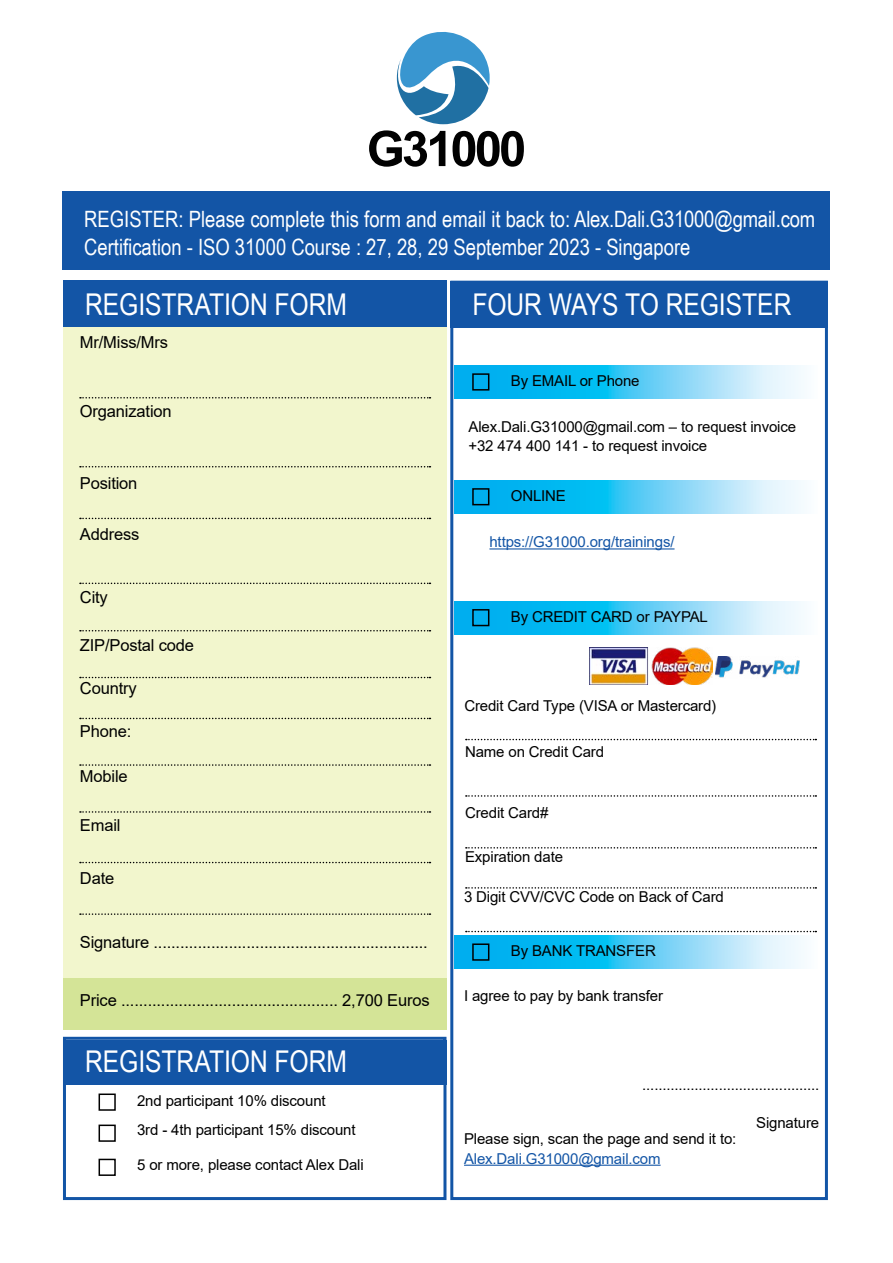
<style>
.page{position:relative;width:893px;height:1263px;background:#fff}
.page>*{position:absolute;margin:0;border:0;box-sizing:border-box;transform-origin:0 0}
.t1{font:30px "Arial Narrow";color:#fff}
.t2{font:22.5px/28.5px "Arial Narrow";color:#fff}
.t3{font:16.5px "Arial";letter-spacing:-.01em;color:#000}
.t4{font:15px/19.5px "Arial";letter-spacing:-.01em;color:#000}
.t5{font:15px "Arial";letter-spacing:-.01em;color:#1355a6}
</style>
<div class="page">
<svg style="left:369px;top:130px;width:76px;height:37px"></svg>
<svg style="left:453px;top:131px;width:71px;height:36px"></svg>
<svg style="left:396px;top:32px;width:94px;height:92px"></svg>
<div style="left:63px;top:191px;width:767px;height:78px;background:#1355a6"></div>
<div style="left:63px;top:281px;width:383px;height:748px;background:#1355a6"></div>
<div style="left:450px;top:281px;width:378px;height:46px;background:#1355a6"></div>
<svg style="left:455px;top:366px;width:349px;height:32px;background:#59cdf5"></svg>
<svg style="left:455px;top:480px;width:349px;height:33px;background:#59cdf5"></svg>
<svg style="left:455px;top:601px;width:349px;height:33px;background:#59cdf5"></svg>
<svg style="left:455px;top:936px;width:349px;height:33px;background:#59cdf5"></svg>
<div style="left:63px;top:1040px;width:383px;height:44px;background:#1355a6"></div>
<div style="left:63px;top:327px;width:383px;height:702px;background:#f2f6cd"></div>
<div style="left:63px;top:978px;width:383px;height:51px;background:#d4e497"></div>
<hr style="left:464px;top:1165px;width:197px;height:1px;background:#1355a6">
<hr style="left:489px;top:548px;width:185px;height:1px;background:#1355a6">
<div style="left:63px;top:1037px;width:383px;height:163px;border:3px solid #1355a6"></div>
<div style="left:450px;top:281px;width:378px;height:919px;border:3px solid #1355a6"></div>
<img style="left:589px;top:648px;width:123px;height:36px">
<img style="left:715px;top:656px;width:85px;height:22px">
<svg style="left:80px;top:397px;width:350px;height:1px"></svg>
<svg style="left:80px;top:466px;width:350px;height:1px"></svg>
<svg style="left:80px;top:518px;width:350px;height:1px"></svg>
<svg style="left:80px;top:630px;width:350px;height:1px"></svg>
<svg style="left:80px;top:583px;width:350px;height:1px"></svg>
<svg style="left:80px;top:677px;width:350px;height:1px"></svg>
<svg style="left:80px;top:718px;width:350px;height:1px"></svg>
<svg style="left:80px;top:764px;width:350px;height:2px"></svg>
<svg style="left:80px;top:811px;width:350px;height:2px"></svg>
<svg style="left:80px;top:862px;width:350px;height:1px"></svg>
<svg style="left:80px;top:913px;width:350px;height:2px"></svg>
<div style="left:99px;top:1093px;width:17px;height:18px;border:2px solid #000"></div>
<div style="left:99px;top:1124px;width:17px;height:18px;border:2px solid #000"></div>
<div style="left:99px;top:1159px;width:17px;height:17px;border:2px solid #000"></div>
<div style="left:472px;top:373px;width:17px;height:18px;border:2px solid #000"></div>
<div style="left:472px;top:488px;width:17px;height:17px;border:2px solid #000"></div>
<div style="left:472px;top:609px;width:17px;height:17px;border:2px solid #000"></div>
<div style="left:472px;top:943px;width:17px;height:18px;border:2px solid #000"></div>
<svg style="left:466px;top:739px;width:350px;height:1px"></svg>
<svg style="left:466px;top:795px;width:350px;height:2px"></svg>
<svg style="left:466px;top:847px;width:350px;height:1px"></svg>
<svg style="left:466px;top:887px;width:350px;height:2px"></svg>
<svg style="left:466px;top:931px;width:350px;height:1px"></svg>
<h2 class="t2" style="left:84px;top:204px;width:732px">REGISTER: Please complete this form and email it back to: Alex.Dali.G31000@gmail.com<br>Certification - ISO 31000 Course : 27, 28, 29 September 2023 - Singapore</h2>
<h1 class="t1" style="left:85px;top:282px;width:263px">REGISTRATION FORM</h1>
<h1 class="t1" style="left:472px;top:282px;width:321px">FOUR WAYS TO REGISTER</h1>
<p class="t3" style="left:80px;top:331px;width:90px">Mr/Miss/Mrs</p>
<p class="t3" style="left:80px;top:399px;width:93px">Organization</p>
<p class="t3" style="left:80px;top:472px;width:59px">Position</p>
<p class="t3" style="left:80px;top:522px;width:61px">Address</p>
<p class="t3" style="left:80px;top:586px;width:29px">City</p>
<p class="t3" style="left:80px;top:633px;width:116px">ZIP/Postal code</p>
<p class="t3" style="left:80px;top:677px;width:58px">Country</p>
<p class="t3" style="left:80px;top:720px;width:53px">Phone:</p>
<p class="t3" style="left:80px;top:765px;width:49px">Mobile</p>
<p class="t3" style="left:80px;top:814px;width:42px">Email</p>
<p class="t3" style="left:80px;top:867px;width:36px">Date</p>
<p class="t3" style="left:80px;top:930px;width:349px">Signature ..............................................................</p>
<p class="t3" style="left:80px;top:989px;width:351px">Price ................................................. 2,700 Euros</p>
<h1 class="t1" style="left:85px;top:1039px;width:263px">REGISTRATION FORM</h1>
<p class="t4" style="left:137px;top:1091px;width:190px">2nd participant 10% discount</p>
<p class="t4" style="left:137px;top:1120px;width:220px">3rd - 4th participant 15% discount</p>
<p class="t4" style="left:137px;top:1155px;width:228px">5 or more, please contact Alex Dali</p>
<p class="t4" style="left:511px;top:371px;width:130px">By EMAIL or Phone</p>
<p class="t4" style="left:468px;top:417px;width:329px">Alex.Dali.G31000@gmail.com – to request invoice +32 474 400 141 - to request invoice</p>
<p class="t4" style="left:511px;top:486px;width:57px">ONLINE</p>
<p class="t5" style="left:489px;top:532px;width:187px">https://G31000.org/trainings/</p>
<p class="t4" style="left:511px;top:607px;width:199px">By CREDIT CARD or PAYPAL</p>
<p class="t4" style="left:464px;top:696px;width:253px">Credit Card Type (VISA or Mastercard)</p>
<p class="t4" style="left:465px;top:741px;width:141px">Name on Credit Card</p>
<p class="t4" style="left:465px;top:802px;width:85px">Credit Card#</p>
<p class="t4" style="left:465px;top:846px;width:99px">Expiration date</p>
<p class="t4" style="left:464px;top:887px;width:261px">3 Digit CVV/CVC Code on Back of Card</p>
<p class="t4" style="left:511px;top:941px;width:147px">By BANK TRANSFER</p>
<p class="t4" style="left:464px;top:986px;width:200px">I agree to pay by bank transfer</p>
<p class="t4" style="left:642px;top:1075px;width:179px">............................................</p>
<p class="t4" style="left:464px;top:1129px;width:274px">Please sign, scan the page and send it to:</p>
<p class="t5" style="left:464px;top:1148px;width:198px">Alex.Dali.G31000@gmail.com</p>
<p class="t4" style="left:756px;top:1112px;width:65px">Signature</p>
</div>
